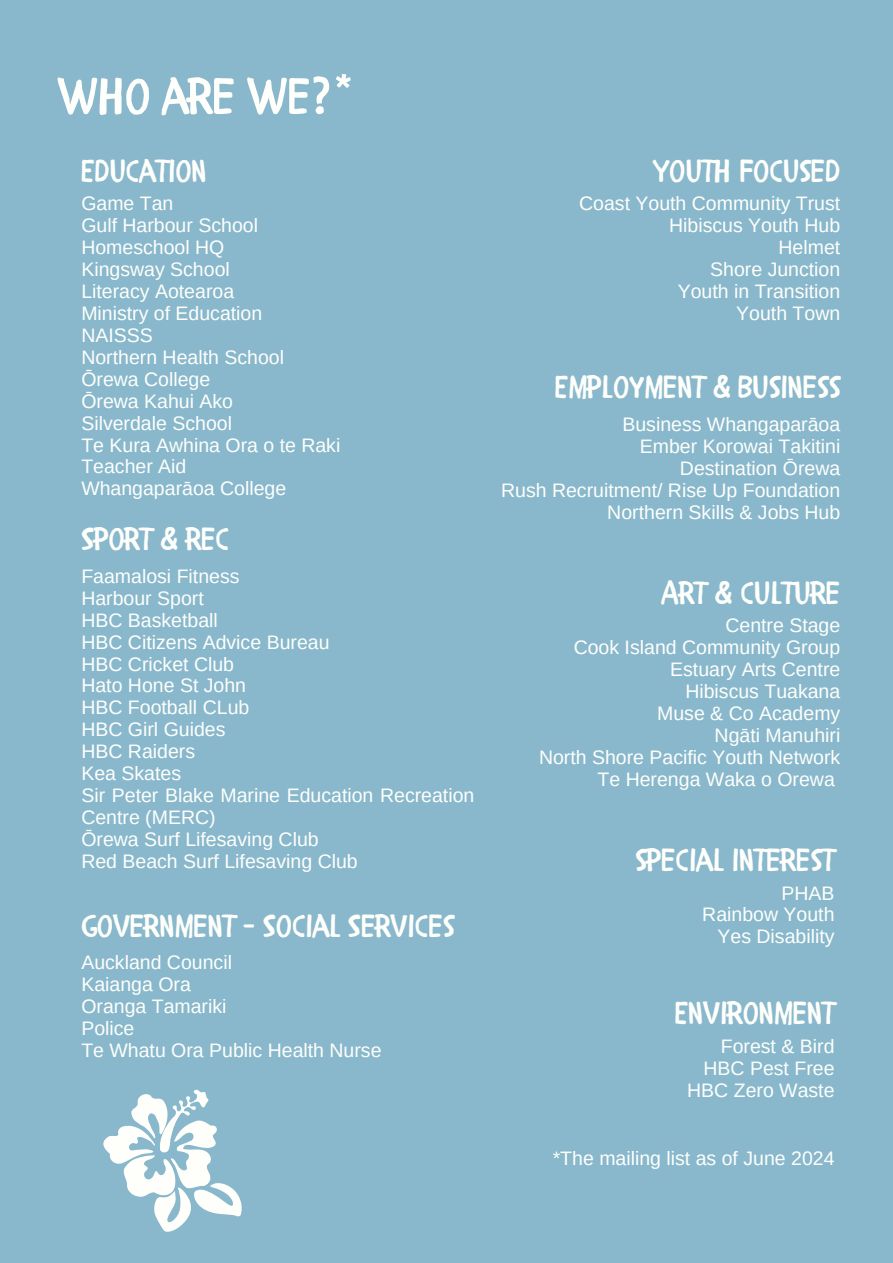
<style>
.page{position:relative;width:893px;height:1263px;background:#89b8cd}
.page>*{position:absolute;margin:0;border:0;box-sizing:border-box;transform-origin:0 0}
.t1{font:51.07px "CHILDRENONE";color:#fefffb}
.t2{font:32.03px "CHILDRENONE";color:#fefffb}
.t3{font:19.5px/21.9px "Arimo";color:#fefffb}
</style>
<div class="page">
<svg style="left:103px;top:1089px;width:139px;height:143px"></svg>
<h1 class="t1" style="left:58px;top:52px;width:297px">WHO ARE WE?*</h1>
<h2 class="t2" style="left:81px;top:143px;width:127px">EDUCATION</h2>
<p class="t2" style="left:653px;top:143px;width:189px">YOUTH FOCUSED</p>
<p class="t3" style="left:81px;top:192px;width:94px">Game Tan</p>
<p class="t3" style="left:81px;top:214px;width:178px">Gulf Harbour School</p>
<p class="t3" style="left:81px;top:236px;width:144px">Homeschool HQ</p>
<p class="t3" style="left:81px;top:258px;width:150px">Kingsway School</p>
<p class="t3" style="left:81px;top:280px;width:154px">Literacy Aotearoa</p>
<p class="t3" style="left:81px;top:302px;width:182px">Ministry of Education</p>
<p class="t3" style="left:81px;top:324px;width:73px">NAISSS</p>
<h2 class="t3" style="left:81px;top:346px;width:204px">Northern Health School</h2>
<p class="t3" style="left:81px;top:368px;width:130px">Ōrewa College</p>
<p class="t3" style="left:81px;top:390px;width:153px">Ōrewa Kahui Ako</p>
<p class="t3" style="left:81px;top:412px;width:152px">Silverdale School</p>
<p class="t3" style="left:81px;top:434px;width:260px">Te Kura Awhina Ora o te Raki</p>
<p class="t3" style="left:81px;top:456px;width:107px">Teacher Aid</p>
<p class="t3" style="left:81px;top:478px;width:206px">Whangaparāoa College</p>
<p class="t2" style="left:81px;top:511px;width:149px">SPORT &amp; REC</p>
<p class="t3" style="left:81px;top:565px;width:160px">Faamalosi Fitness</p>
<h2 class="t3" style="left:81px;top:587px;width:124px">Harbour Sport</h2>
<p class="t3" style="left:81px;top:609px;width:138px">HBC Basketball</p>
<p class="t3" style="left:81px;top:631px;width:250px">HBC Citizens Advice Bureau</p>
<p class="t3" style="left:81px;top:653px;width:154px">HBC Cricket Club</p>
<p class="t3" style="left:81px;top:675px;width:166px">Hato Hone St John</p>
<p class="t3" style="left:81px;top:697px;width:169px">HBC Football CLub</p>
<p class="t3" style="left:81px;top:719px;width:146px">HBC Girl Guides</p>
<h2 class="t3" style="left:81px;top:740px;width:115px">HBC Raiders</h2>
<p class="t3" style="left:81px;top:762px;width:101px">Kea Skates</p>
<p class="t3" style="left:81px;top:784px;width:394px">Sir Peter Blake Marine Education Recreation<br>Centre (MERC)</p>
<p class="t3" style="left:81px;top:828px;width:239px">Ōrewa Surf Lifesaving Club</p>
<p class="t3" style="left:81px;top:850px;width:278px">Red Beach Surf Lifesaving Club</p>
<p class="t2" style="left:81px;top:898px;width:374px">GOVERNMENT – SOCIAL SERVICES</p>
<p class="t3" style="left:579px;top:192px;width:263px">Coast Youth Community Trust</p>
<p class="t3" style="left:669px;top:214px;width:173px">Hibiscus Youth Hub</p>
<p class="t3" style="left:778px;top:236px;width:63px">Helmet</p>
<p class="t3" style="left:710px;top:258px;width:132px">Shore Junction</p>
<p class="t3" style="left:678px;top:280px;width:164px">Youth in Transition</p>
<p class="t3" style="left:736px;top:302px;width:106px">Youth Town</p>
<p class="t2" style="left:555px;top:359px;width:286px">EMPLOYMENT &amp; BUSINESS</p>
<p class="t3" style="left:622px;top:413px;width:219px">Business Whangaparāoa</p>
<p class="t3" style="left:640px;top:435px;width:202px">Ember Korowai Takitini</p>
<h2 class="t3" style="left:680px;top:457px;width:162px">Destination Ōrewa</h2>
<p class="t3" style="left:501px;top:479px;width:341px">Rush Recruitment/ Rise Up Foundation</p>
<p class="t3" style="left:607px;top:501px;width:234px">Northern Skills &amp; Jobs Hub</p>
<p class="t2" style="left:661px;top:565px;width:181px">ART &amp; CULTURE</p>
<p class="t3" style="left:725px;top:615px;width:116px">Centre Stage</p>
<p class="t3" style="left:574px;top:636px;width:268px">Cook Island Community Group</p>
<p class="t3" style="left:670px;top:658px;width:172px">Estuary Arts Centre</p>
<h2 class="t3" style="left:685px;top:680px;width:156px">Hibiscus Tuakana</h2>
<p class="t3" style="left:657px;top:702px;width:185px">Muse &amp; Co Academy</p>
<p class="t3" style="left:714px;top:724px;width:127px">Ngāti Manuhiri</p>
<p class="t3" style="left:539px;top:746px;width:303px">North Shore Pacific Youth Network</p>
<p class="t3" style="left:597px;top:768px;width:239px">Te Herenga Waka o Orewa</p>
<p class="t2" style="left:635px;top:832px;width:201px">SPECIAL INTEREST</p>
<p class="t3" style="left:781px;top:882px;width:55px">PHAB</p>
<p class="t3" style="left:702px;top:904px;width:134px">Rainbow Youth</p>
<p class="t3" style="left:717px;top:926px;width:119px">Yes Disability</p>
<p class="t3" style="left:81px;top:951px;width:152px">Auckland Council</p>
<h2 class="t3" style="left:81px;top:973px;width:111px">Kaianga Ora</h2>
<p class="t3" style="left:81px;top:995px;width:147px">Oranga Tamariki</p>
<p class="t3" style="left:81px;top:1017px;width:55px">Police</p>
<p class="t3" style="left:81px;top:1039px;width:302px">Te Whatu Ora Public Health Nurse</p>
<h2 class="t3" style="left:721px;top:1035px;width:115px">Forest &amp; Bird</h2>
<p class="t3" style="left:703px;top:1057px;width:133px">HBC Pest Free</p>
<p class="t3" style="left:687px;top:1079px;width:149px">HBC Zero Waste</p>
<p class="t2" style="left:675px;top:985px;width:161px">ENVIRONMENT</p>
<p class="t3" style="left:553px;top:1147px;width:283px">*The mailing list as of June 2024</p>
</div>
